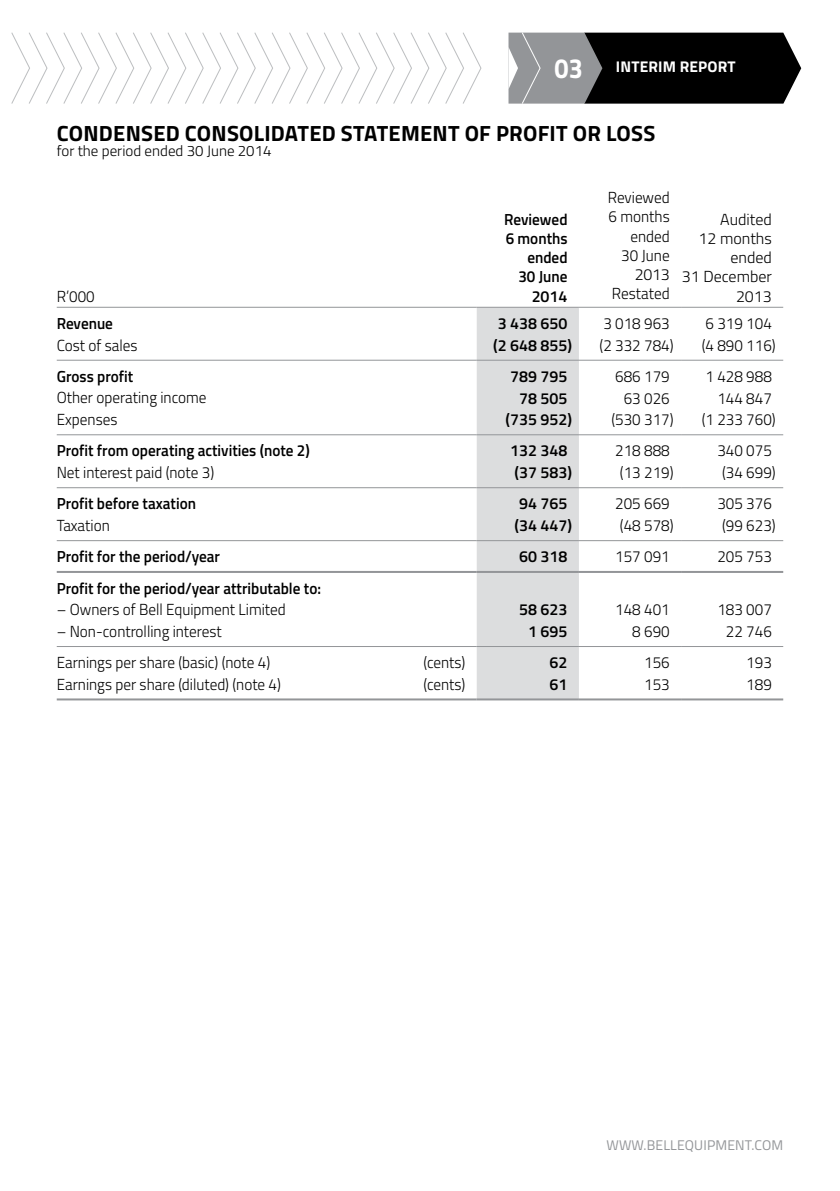
<style>
.page{position:relative;width:840px;height:1191px;background:#fff}
.page>*{position:absolute;margin:0;border:0;box-sizing:border-box;transform-origin:0 0}
.t1{font:700 22px "Titillium";letter-spacing:.01em;color:#000}
.t2{font:300 16px/19.2px "Titillium";color:#000;text-align:right;scale:.95 1}
.t3{font:600 16px/19.2px "Titillium";color:#000;text-align:right;scale:.95 1}
.t4{font:600 16px "Titillium";color:#000}
.t5{font:300 16px/19.2px "Titillium";color:#000;text-align:right}
.t6{font:700 15.4px "Titillium";letter-spacing:.01em;color:#fff}
.t7{font:300 15px "Titillium";color:#000}
.t8{font:14px "Titillium";letter-spacing:.01em;color:#939598}
.s1{font-size:27.8px}
</style>
<div class="page">
<svg style="left:508px;top:32px;width:292px;height:72px;background:#363637"></svg>
<svg style="left:11px;top:32px;width:470px;height:72px"></svg>
<div style="left:476px;top:308px;width:102px;height:390px;background:#dcddde"></div>
<hr style="left:57px;top:307px;width:419px;height:1px;background:#939598">
<hr style="left:57px;top:360px;width:419px;height:1px;background:#939598">
<hr style="left:476px;top:360px;width:102px;height:1px;background:#939598">
<hr style="left:578px;top:360px;width:102px;height:1px;background:#939598">
<hr style="left:680px;top:360px;width:102px;height:1px;background:#939598">
<hr style="left:57px;top:434px;width:419px;height:1px;background:#939598">
<hr style="left:476px;top:434px;width:102px;height:1px;background:#939598">
<hr style="left:578px;top:434px;width:102px;height:1px;background:#939598">
<hr style="left:680px;top:434px;width:102px;height:1px;background:#939598">
<hr style="left:57px;top:487px;width:419px;height:1px;background:#939598">
<hr style="left:476px;top:487px;width:102px;height:1px;background:#939598">
<hr style="left:578px;top:487px;width:102px;height:1px;background:#939598">
<hr style="left:680px;top:487px;width:102px;height:1px;background:#939598">
<hr style="left:57px;top:540px;width:419px;height:1px;background:#939598">
<hr style="left:476px;top:540px;width:102px;height:1px;background:#939598">
<hr style="left:578px;top:540px;width:102px;height:1px;background:#939598">
<hr style="left:680px;top:540px;width:102px;height:1px;background:#939598">
<hr style="left:57px;top:646px;width:419px;height:1px;background:#939598">
<hr style="left:476px;top:646px;width:102px;height:1px;background:#939598">
<hr style="left:578px;top:646px;width:102px;height:1px;background:#939598">
<hr style="left:680px;top:646px;width:102px;height:1px;background:#939598">
<hr style="left:57px;top:698px;width:419px;height:2px;background:#939598">
<hr style="left:476px;top:698px;width:102px;height:2px;background:#939598">
<hr style="left:578px;top:698px;width:102px;height:2px;background:#939598">
<hr style="left:680px;top:698px;width:102px;height:2px;background:#939598">
<hr style="left:57px;top:571px;width:419px;height:2px;background:#939598">
<hr style="left:476px;top:571px;width:102px;height:2px;background:#939598">
<hr style="left:578px;top:571px;width:102px;height:2px;background:#939598">
<hr style="left:680px;top:571px;width:102px;height:2px;background:#939598">
<hr style="left:476px;top:307px;width:102px;height:1px;background:#939598">
<hr style="left:578px;top:307px;width:102px;height:1px;background:#939598">
<hr style="left:680px;top:307px;width:102px;height:1px;background:#939598">
<p class="t6" style="left:554px;top:54px;width:182px"><span class="s1">03</span> INTERIM REPORT</p>
<h1 class="t1" style="left:57px;top:117px;width:599px">CONDENSED CONSOLIDATED STATEMENT OF PROFIT OR LOSS</h1>
<p class="t7" style="left:57px;top:140px;width:216px">for the period ended 30 June 2014</p>
<p class="t2" style="left:607px;top:187px;width:67px">Reviewed<br>6 months ended<br>30 June<br>2013</p>
<p class="t2" style="left:57px;top:286px;width:42px">R’000</p>
<p class="t2" style="left:611px;top:283px;width:62px">Restated</p>
<p class="t3" style="left:504px;top:209px;width:68px">Reviewed<br>6 months ended<br>30 June<br>2014</p>
<p class="t5" style="left:681px;top:209px;width:91px">Audited<br>12 months ended<br>31 December<br>2013</p>
<p class="t3" style="left:57px;top:313px;width:61px">Revenue</p>
<p class="t4" style="left:497px;top:311px;width:71px">3 438 650</p>
<p class="t2" style="left:603px;top:313px;width:71px">3 018 963</p>
<p class="t2" style="left:705px;top:313px;width:71px">6 319 104</p>
<p class="t2" style="left:57px;top:334px;width:87px">Cost of sales</p>
<p class="t4" style="left:493px;top:333px;width:81px">(2 648 855)</p>
<p class="t2" style="left:599px;top:334px;width:79px">(2 332 784)</p>
<p class="t2" style="left:701px;top:334px;width:79px">(4 890 116)</p>
<p class="t3" style="left:57px;top:366px;width:82px">Gross profit</p>
<p class="t4" style="left:510px;top:364px;width:59px">789 795</p>
<p class="t2" style="left:615px;top:366px;width:59px">686 179</p>
<p class="t2" style="left:705px;top:366px;width:71px">1 428 988</p>
<p class="t2" style="left:57px;top:387px;width:159px">Other operating income</p>
<p class="t4" style="left:519px;top:386px;width:50px">78 505</p>
<p class="t2" style="left:623px;top:387px;width:50px">63 026</p>
<p class="t2" style="left:717px;top:387px;width:59px">144 847</p>
<p class="t2" style="left:57px;top:409px;width:65px">Expenses</p>
<p class="t4" style="left:505px;top:407px;width:68px">(735 952)</p>
<p class="t2" style="left:611px;top:409px;width:67px">(530 317)</p>
<p class="t2" style="left:701px;top:409px;width:79px">(1 233 760)</p>
<p class="t3" style="left:57px;top:440px;width:268px">Profit from operating activities (note 2)</p>
<p class="t4" style="left:510px;top:439px;width:59px">132 348</p>
<p class="t2" style="left:615px;top:440px;width:59px">218 888</p>
<p class="t2" style="left:717px;top:440px;width:59px">340 075</p>
<p class="t2" style="left:57px;top:462px;width:167px">Net interest paid (note 3)</p>
<p class="t4" style="left:514px;top:460px;width:59px">(37 583)</p>
<p class="t2" style="left:619px;top:462px;width:58px">(13 219)</p>
<p class="t2" style="left:721px;top:462px;width:58px">(34 699)</p>
<p class="t3" style="left:57px;top:493px;width:148px">Profit before taxation</p>
<p class="t4" style="left:519px;top:492px;width:50px">94 765</p>
<p class="t2" style="left:615px;top:493px;width:59px">205 669</p>
<p class="t2" style="left:717px;top:493px;width:59px">305 376</p>
<p class="t2" style="left:57px;top:515px;width:57px">Taxation</p>
<p class="t4" style="left:514px;top:513px;width:59px">(34 447)</p>
<p class="t2" style="left:619px;top:515px;width:58px">(48 578)</p>
<p class="t2" style="left:721px;top:515px;width:58px">(99 623)</p>
<p class="t3" style="left:57px;top:546px;width:173px">Profit for the period/year</p>
<p class="t4" style="left:519px;top:544px;width:50px">60 318</p>
<p class="t2" style="left:615px;top:546px;width:59px">157 091</p>
<p class="t2" style="left:717px;top:546px;width:59px">205 753</p>
<p class="t3" style="left:57px;top:577px;width:279px">Profit for the period/year attributable to:</p>
<p class="t2" style="left:57px;top:599px;width:242px">– Owners of Bell Equipment Limited</p>
<p class="t4" style="left:519px;top:597px;width:50px">58 623</p>
<p class="t2" style="left:615px;top:599px;width:59px">148 401</p>
<p class="t2" style="left:717px;top:599px;width:59px">183 007</p>
<p class="t2" style="left:57px;top:621px;width:175px">– Non-controlling interest</p>
<p class="t4" style="left:528px;top:619px;width:41px">1 695</p>
<p class="t2" style="left:632px;top:621px;width:41px">8 690</p>
<p class="t2" style="left:725px;top:621px;width:50px">22 746</p>
<p class="t2" style="left:57px;top:652px;width:226px">Earnings per share (basic) (note 4)</p>
<p class="t2" style="left:423px;top:652px;width:46px">(cents)</p>
<p class="t4" style="left:549px;top:650px;width:19px">62</p>
<p class="t2" style="left:643px;top:652px;width:28px">156</p>
<p class="t2" style="left:745px;top:652px;width:28px">193</p>
<p class="t2" style="left:57px;top:674px;width:237px">Earnings per share (diluted) (note 4)</p>
<p class="t2" style="left:423px;top:674px;width:46px">(cents)</p>
<p class="t4" style="left:549px;top:672px;width:19px">61</p>
<p class="t2" style="left:643px;top:674px;width:28px">153</p>
<p class="t2" style="left:745px;top:674px;width:28px">189</p>
<p class="t8" style="left:606px;top:1134px;width:178px">WWW.BELLEQUIPMENT.COM</p>
</div>
